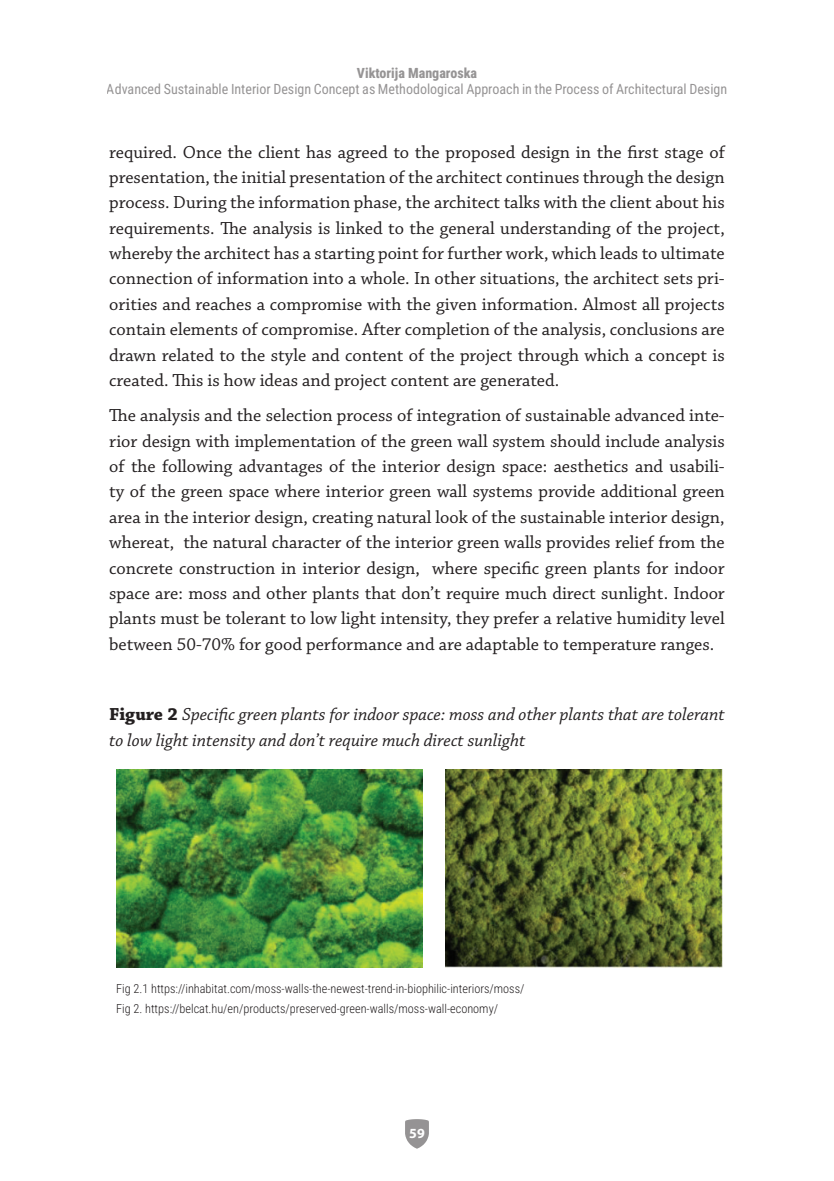
<style>
.page{position:relative;width:834px;height:1181px;background:#fff}
.page>*{position:absolute;margin:0;border:0;box-sizing:border-box;transform-origin:0 0}
.t1{font:18.38px/25.4px "Chaparral Pro";color:#231f20;text-align:justify}
.t2{font:italic 18.38px/25.4px "Chaparral Pro";color:#231f20}
.t3{font:14px "Roboto Condensed";color:#231f20}
.t4{font:800 14px "Roboto Condensed";color:#231f20}
.t5{font:700 14px "Myriad Pro";color:#fff}
.t6{font:300 12.25px/20.1px "Roboto Condensed";color:#231f20}
.s1{font-weight:700;font-style:normal}
</style>
<div class="page">
<svg style="left:405px;top:1119px;width:24px;height:29px"></svg>
<img style="left:116px;top:769px;width:306px;height:199px">
<img style="left:445px;top:769px;width:277px;height:199px">
<p class="t4" style="left:357px;top:63px;width:122px">Viktorija Mangaroska</p>
<p class="t3" style="left:107px;top:80px;width:622px">Advanced Sustainable Interior Design Concept as Methodological Approach in the Process of Architectural Design</p>
<p class="t1" style="left:109px;top:140px;width:617px">required. Once the client has agreed to the proposed design in the first stage of presentation, the initial presentation of the architect continues through the design process. During the information phase, the architect talks with the client about his requirements. The analysis is linked to the general understanding of the project, whereby the architect has a starting point for further work, which leads to ultimate connection of information into a whole. In other situations, the architect sets pri&shy;orities and reaches a compromise with the given information. Almost all projects contain elements of compromise. After completion of the analysis, conclusions are drawn related to the style and content of the project through which a concept is created. This is how ideas and project content are generated.</p>
<p class="t1" style="left:109px;top:403px;width:617px">The analysis and the selection process of integration of sustainable advanced inte&shy;rior design with implementation of the green wall system should include analysis of the following advantages of the interior design space: aesthetics and usabili&shy;ty of the green space where interior green wall systems provide additional green area in the interior design, creating natural look of the sustainable interior design, whereat, the natural character of the interior green walls provides relief from the concrete construction in interior design, where specific green plants for indoor space are: moss and other plants that don’t require much direct sunlight. Indoor plants must be tolerant to low light intensity, they prefer a relative humidity level between 50-70% for good performance and are adaptable to temperature ranges.</p>
<p class="t2" style="left:109px;top:702px;width:617px"><span class="s1">Figure 2</span> Specific green plants for indoor space: moss and other plants that are tolerant to low light intensity and don’t require much direct sunlight</p>
<p class="t6" style="left:116px;top:978px;width:410px">Fig 2.1 https://inhabitat.com/moss-walls-the-newest-trend-in-biophilic-interiors/moss/<br>Fig 2. https://belcat.hu/en/products/preserved-green-walls/moss-wall-economy/</p>
<p class="t5" style="left:409px;top:1124px;width:17px">59</p>
</div>
